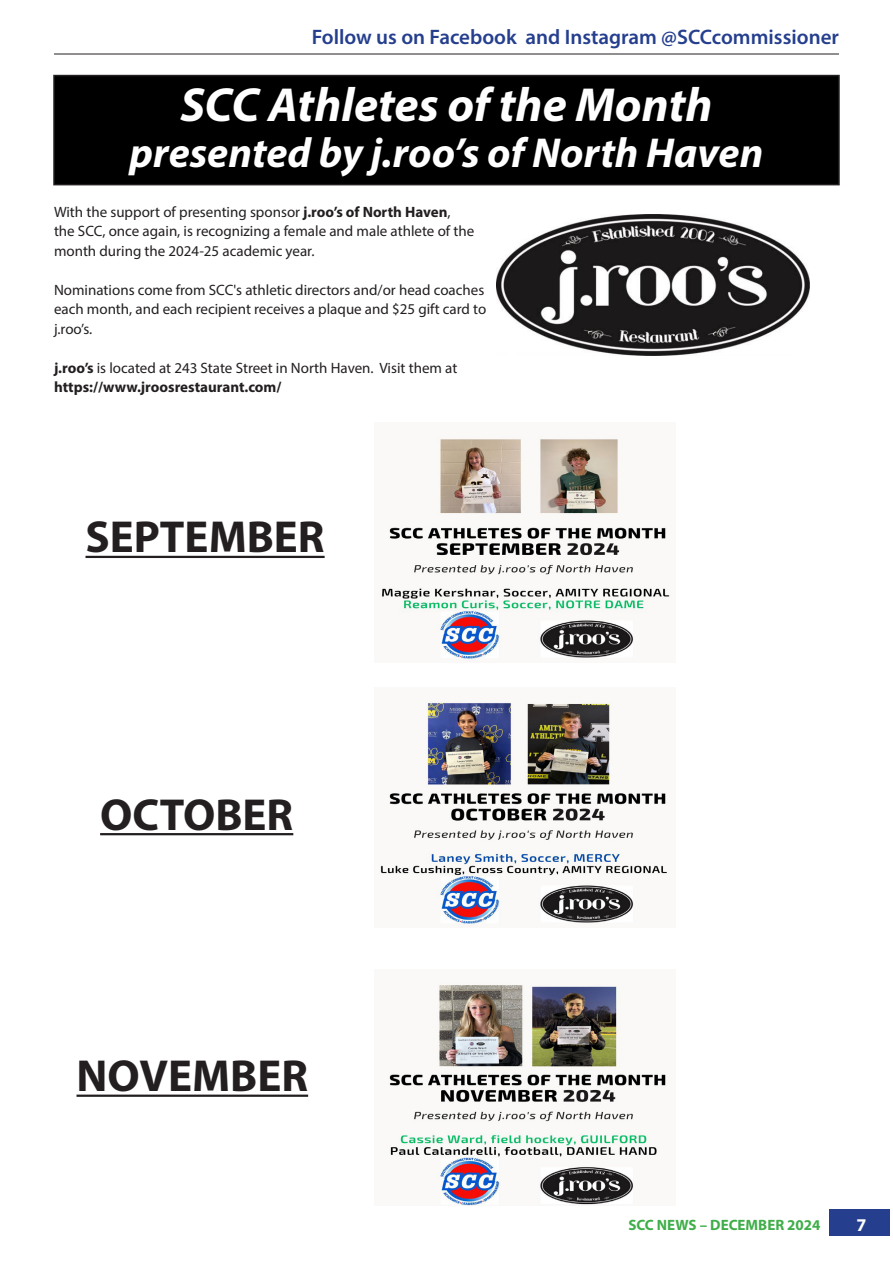
<style>
.page{position:relative;width:893px;height:1263px;background:#fff}
.page>*{position:absolute;margin:0;border:0;box-sizing:border-box;transform-origin:0 0}
.Head_2{font:italic 700 48px "Myriad Pro";color:#fff}
.t1{font:700 45px "Myriad Pro";color:#231f20}
.Head_2-2{font:italic 700 42px "Myriad Pro";color:#fff}
.Subheading{font:600 21px "Myriad Pro";color:#253f8e}
.t2{font:700 18px "Myriad Pro";color:#fff}
.t3{font:15px/19.5px "Myriad Pro";color:#231f20}
.t4{font:700 15px "Myriad Pro";color:#40ae49}
.s1{font-weight:700}
</style>
<div class="page">
<div style="left:54px;top:76px;width:785px;height:109px;background:#000"></div>
<div style="left:53px;top:75px;width:787px;height:110px;border:2px solid #231f20"></div>
<div style="left:829px;top:1209px;width:60px;height:26px;background:#253f8e"></div>
<hr style="left:54px;top:54px;width:785px;height:1px;background:#231f20">
<img style="left:497px;top:214px;width:312px;height:142px">
<hr style="left:85px;top:556px;width:240px;height:2px;background:#231f20">
<hr style="left:100px;top:833px;width:193px;height:2px;background:#231f20">
<hr style="left:77px;top:1094px;width:231px;height:3px;background:#231f20">
<img style="left:381px;top:436px;width:289px;height:225px">
<img style="left:380px;top:701px;width:287px;height:225px">
<img style="left:389px;top:984px;width:277px;height:222px">
<p class="Subheading" style="left:312px;top:24px;width:529px">Follow us on Facebook and Instagram @SCCcommissioner</p>
<p class="Head_2" style="left:180px;top:73px;width:534px">SCC Athletes of the Month</p>
<p class="Head_2-2" style="left:130px;top:126px;width:635px">presented by j.roo’s of North Haven</p>
<p class="t3" style="left:54px;top:202px;width:422px">With the support of presenting sponsor <span class="s1">j.roo’s of North Haven</span>, the SCC, once again, is recognizing a female and male athlete of the month during the 2024-25 academic year.</p>
<p class="t3" style="left:54px;top:280px;width:434px">Nominations come from SCC's athletic directors and/or head coaches each month, and each recipient receives a plaque and $25 gift card to j.roo’s.</p>
<p class="t3" style="left:54px;top:358px;width:405px"><span class="s1">j.roo’s</span> is located at 243 State Street in North Haven. Visit them at <span class="s1">https://www.jroosrestaurant.com/</span></p>
<p class="t1" style="left:85px;top:508px;width:52px">SEPTEM</p>
<p class="t1" style="left:247px;top:508px;width:79px">BER</p>
<p class="t1" style="left:100px;top:785px;width:195px">OCTOBER</p>
<p class="t1" style="left:77px;top:1047px;width:233px">NOVEMBER</p>
<p class="t4" style="left:628px;top:1215px;width:194px">SCC NEWS – DECEMBER 2024</p>
<p class="t2" style="left:857px;top:1213px;width:11px">7</p>
</div>
